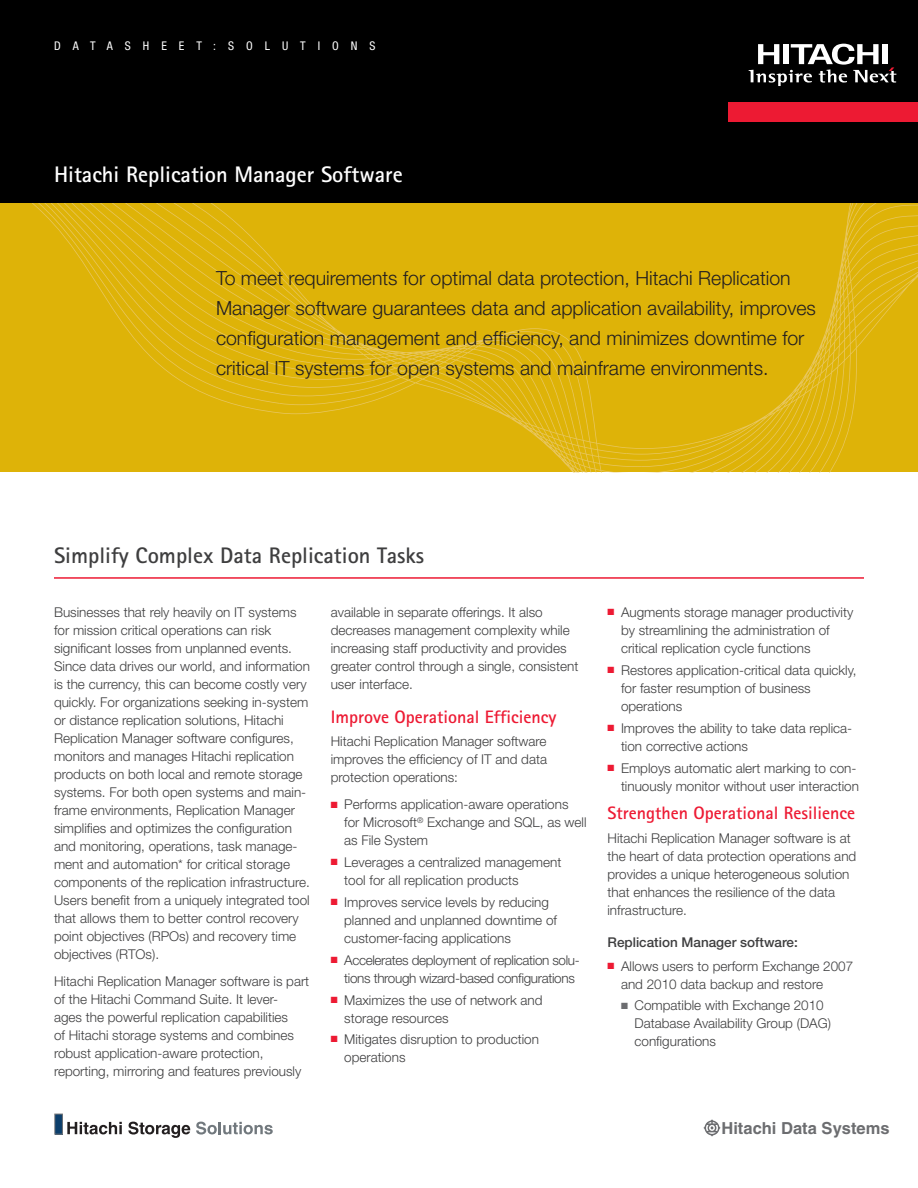
<style>
.page{position:relative;width:918px;height:1188px;background:#fff}
.page>*{position:absolute;margin:0;border:0;box-sizing:border-box;transform-origin:0 0}
.t1{font:700 22.5px "Rotis Sans Serif";color:#3e3e3f}
.t2{font:700 22.5px "Rotis Sans Serif";color:#fff}
.t3{font:300 19.5px/30px "Helvetica Neue";color:#231f20}
.t4{font:700 18px "Rotis Sans Serif";color:#ed1a33}
.t5{font:700 16.5px "Helvetica";color:#6c6d70}
.t6{font:300 13.5px/18px "Helvetica Neue";color:#3e3e3f}
.t7{font:300 13.5px/18px "Helvetica Neue";letter-spacing:-.025em;color:#3e3e3f}
.t8{font:500 13.5px "Helvetica Neue";color:#3e3e3f}
.t9{font:condensed 12px "Helvetica Neue";letter-spacing:1em;color:#fff}
.s1{color:#ed1a33}
.s2{color:#6c6d70}
</style>
<div class="page">
<svg style="left:0;top:202px;width:599px;height:270px;background:#ddb30b"></svg>
<svg style="left:0;top:202px;width:279px;height:202px;background:#ddb20b"></svg>
<svg style="left:597px;top:443px;width:2px;height:11px"></svg>
<svg style="left:599px;top:202px;width:319px;height:270px;background:#ddb30b"></svg>
<hr style="left:54px;top:577px;width:810px;height:2px;background:#ed1a33">
<div style="left:0;top:0;width:918px;height:202px;background:#000"></div>
<div style="left:728px;top:103px;width:190px;height:19px;background:#ed1a33"></div>
<svg style="left:749px;top:44px;width:147px;height:42px"></svg>
<svg style="left:703px;top:1119px;width:18px;height:18px"></svg>
<svg style="left:67px;top:1122px;width:55px;height:12px"></svg>
<svg style="left:128px;top:1122px;width:62px;height:16px"></svg>
<svg style="left:196px;top:1122px;width:77px;height:13px"></svg>
<div style="left:55px;top:1114px;width:7px;height:20px;background:#0c3f6c"></div>
<p class="t9" style="left:54px;top:39px;width:323px">DATASHEET:SOLUTIONS</p>
<h1 class="t2" style="left:54px;top:161px;width:350px">Hitachi Replication Manager Software</h1>
<p class="t3" style="left:216px;top:263px;width:601px">To meet requirements for optimal data protection, Hitachi Replication Manager software guarantees data and application availability, improves configuration management and efficiency, and minimizes downtime for critical IT systems for open systems and mainframe environments.</p>
<h1 class="t1" style="left:54px;top:541px;width:372px">Simplify Complex Data Replication Tasks</h1>
<p class="t6" style="left:54px;top:603px;width:258px">Businesses that rely heavily on IT systems for mission critical operations can risk significant losses from unplanned events.<br>Since data drives our world, and information is the currency, this can become costly very quickly. For organizations seeking in-system or distance replication solutions, Hitachi Replication Manager software configures, monitors and manages Hitachi replication products on both local and remote storage systems. For both open systems and main&shy;frame environments, Replication Manager simplifies and optimizes the configuration and monitoring, operations, task manage&shy;ment and automation* for critical storage components of the replication infrastructure.<br>Users benefit from a uniquely integrated tool that allows them to better control recovery point objectives (RPOs) and recovery time objectives (RTOs).</p>
<p class="t6" style="left:54px;top:972px;width:257px">Hitachi Replication Manager software is part of the Hitachi Command Suite. It lever&shy;ages the powerful replication capabilities<br>of Hitachi storage systems and combines robust application-aware protection, reporting, mirroring and features previously</p>
<p class="t6" style="left:331px;top:603px;width:249px">available in separate offerings. It also decreases management complexity while increasing staff productivity and provides greater control through a single, consistent user interface.</p>
<h3 class="t4" style="left:331px;top:705px;width:227px">Improve Operational Efficiency</h3>
<p class="t6" style="left:331px;top:732px;width:218px;text-align:justify">Hitachi Replication Manager software improves the efficiency of IT and data protection operations:</p>
<p class="t6" style="left:344px;top:795px;width:244px;text-indent:-13px"><span class="s1">■</span> Performs application-aware operations for Microsoft<sup>®</sup> Exchange and SQL, as well as File System</p>
<p class="t6" style="left:344px;top:853px;width:219px;text-indent:-13px"><span class="s1">■</span> Leverages a centralized management tool for all replication products</p>
<p class="t6" style="left:344px;top:893px;width:214px;text-indent:-13px"><span class="s1">■</span> Improves service levels by reducing planned and unplanned downtime of customer-facing applications</p>
<p class="t7" style="left:344px;top:951px;width:237px;text-indent:-13px"><span class="s1">■</span> Accelerates deployment of replication solu&shy;tions through wizard-based configurations</p>
<p class="t6" style="left:344px;top:990px;width:200px;text-indent:-13px"><span class="s1">■</span> Maximizes the use of network and storage resources</p>
<p class="t6" style="left:344px;top:1030px;width:196px;text-indent:-13px"><span class="s1">■</span> Mitigates disruption to production operations</p>
<p class="t6" style="left:621px;top:603px;width:234px;text-indent:-13px"><span class="s1">■</span> Augments storage manager productivity by streamlining the administration of critical replication cycle functions</p>
<p class="t6" style="left:621px;top:661px;width:237px;text-indent:-13px"><span class="s1">■</span> Restores application-critical data quickly, for faster resumption of business operations</p>
<p class="t6" style="left:621px;top:719px;width:233px;text-indent:-13px"><span class="s1">■</span> Improves the ability to take data replica&shy;tion corrective actions</p>
<p class="t6" style="left:608px;top:759px;width:253px;text-align:right"><span class="s1">■</span> Employs automatic alert marking to con&shy;tinuously monitor without user interaction</p>
<h3 class="t4" style="left:608px;top:802px;width:249px">Strengthen Operational Resilience</h3>
<p class="t6" style="left:608px;top:829px;width:250px">Hitachi Replication Manager software is at the heart of data protection operations and provides a unique heterogeneous solution that enhances the resilience of the data infrastructure.</p>
<p class="t8" style="left:608px;top:934px;width:192px">Replication Manager software:</p>
<p class="t6" style="left:621px;top:957px;width:234px;text-indent:-13px"><span class="s1">■</span> Allows users to perform Exchange 2007 and 2010 data backup and restore</p>
<p class="t6" style="left:634px;top:996px;width:198px;text-indent:-13px"><span class="s2">■</span> Compatible with Exchange 2010<br>Database Availability Group (DAG) configurations</p>
<p class="t5" style="left:721px;top:1118px;width:170px">Hitachi Data Systems</p>
</div>
